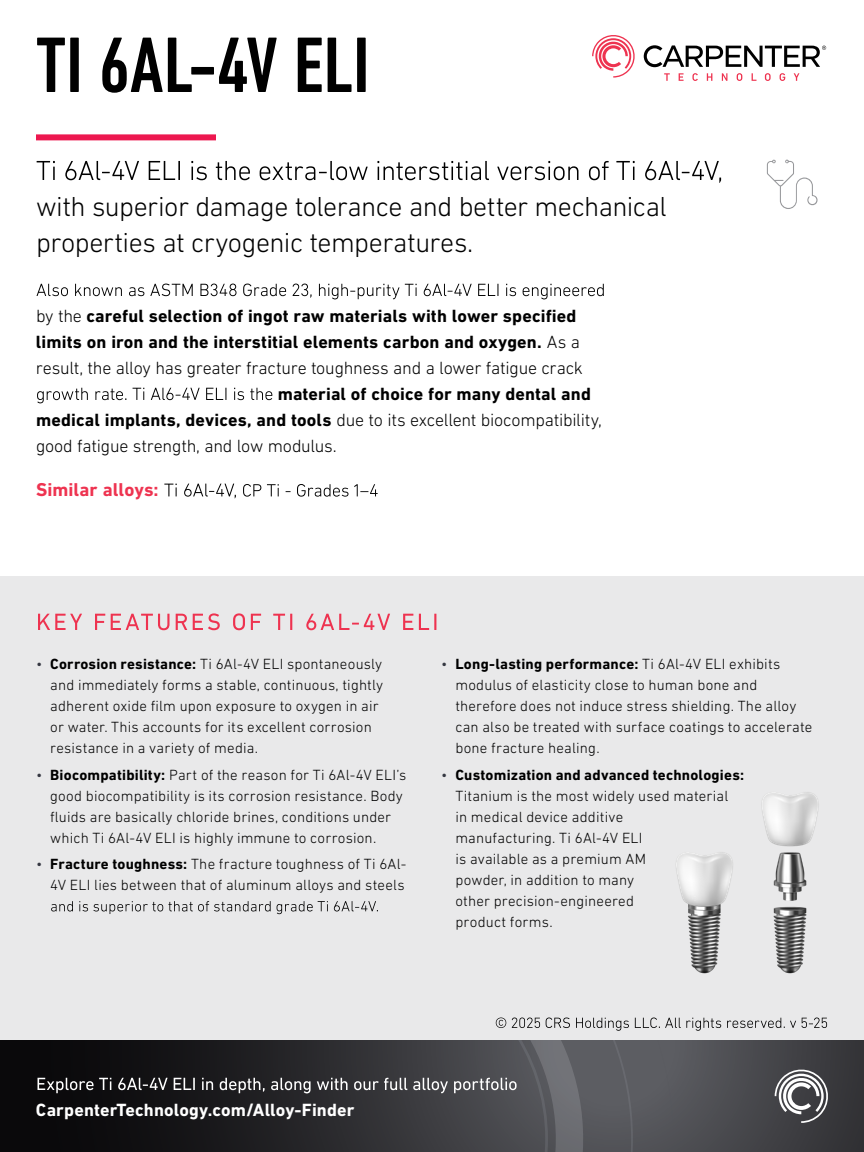
<style>
.page{position:relative;width:864px;height:1152px;background:#fff}
.page>*{position:absolute;margin:0;border:0;box-sizing:border-box;transform-origin:0 0}
.t1{font:500 condensed 80px "DIN Next LT Pro";letter-spacing:-.005em;color:#000}
.t2{font:300 28px/36px "DIN Next LT Pro";letter-spacing:-.02em;color:#000}
.t3{font:700 18.8px "DIN Next LT Pro";letter-spacing:.005em;color:#ee3350}
.t4{font:700 18px/26px "DIN Next LT Pro";letter-spacing:.01em;color:#000}
.t5{font:300 18px/26px "DIN Next LT Pro";letter-spacing:-.015em;color:#000}
.t6{font:700 18px "DIN Next LT Pro";letter-spacing:.005em;color:#fff}
.t7{font:300 15px/21px "DIN Next LT Pro";letter-spacing:.015em;color:#000}
.s1{font-weight:300}
.s2{font-weight:700}
.s3{color:#343741}
</style>
<div class="page">
<div style="left:0;top:576px;width:864px;height:576px;background:#e9e9ea"></div>
<svg style="left:0;top:1040px;width:864px;height:112px;background:#3a3a3e"></svg>
<svg style="left:775px;top:1070px;width:53px;height:53px;background:#7b7b7e"></svg>
<svg style="left:664px;top:73px;width:6px;height:8px"></svg>
<svg style="left:679px;top:73px;width:5px;height:8px"></svg>
<svg style="left:692px;top:73px;width:6px;height:8px"></svg>
<svg style="left:707px;top:73px;width:5px;height:8px"></svg>
<svg style="left:722px;top:73px;width:5px;height:8px"></svg>
<svg style="left:737px;top:73px;width:5px;height:8px"></svg>
<svg style="left:752px;top:73px;width:5px;height:8px"></svg>
<svg style="left:765px;top:73px;width:6px;height:8px"></svg>
<svg style="left:780px;top:73px;width:5px;height:8px"></svg>
<svg style="left:794px;top:73px;width:5px;height:8px"></svg>
<svg style="left:592px;top:35px;width:43px;height:43px"></svg>
<svg style="left:644px;top:45px;width:182px;height:22px"></svg>
<svg style="left:38px;top:613px;width:398px;height:17px"></svg>
<svg style="left:51px;top:901px;width:327px;height:13px"></svg>
<div style="left:36px;top:134px;width:180px;height:6px;background:#ed174f"></div>
<svg style="left:37px;top:161px;width:684px;height:22px"></svg>
<svg style="left:37px;top:284px;width:567px;height:15px"></svg>
<svg style="left:37px;top:388px;width:235px;height:15px"></svg>
<svg style="left:164px;top:484px;width:72px;height:14px"></svg>
<svg style="left:243px;top:484px;width:135px;height:13px"></svg>
<svg style="left:38px;top:1040px;width:635px;height:112px;background:#38383b"></svg>
<svg style="left:767px;top:159px;width:51px;height:50px"></svg>
<svg style="left:496px;top:1018px;width:331px;height:13px"></svg>
<img style="left:676px;top:792px;width:143px;height:182px">
<h1 class="t1" style="left:36px;top:20px;width:335px">TI 6AL-4V ELI</h1>
<h2 class="t2" style="left:36px;top:188px;width:632px">with superior damage tolerance and better mechanical properties at cryogenic temperatures.</h2>
<p class="t4" style="left:36px;top:303px;width:548px"><span class="s1">by the</span> careful selection of ingot raw materials with lower specified limits on iron and the interstitial elements carbon and oxygen. <span class="s1">As a result, the alloy has greater fracture toughness and a lower fatigue crack</span></p>
<p class="t5" style="left:36px;top:381px;width:567px;text-indent:242px"><span class="s2">material of choice for many dental and medical implants, devices, and tools</span> due to its excellent biocompatibility, good fatigue strength, and low modulus.</p>
<p class="t3" style="left:36px;top:479px;width:124px">Similar alloys:</p>
<p class="t7" style="left:50px;top:653px;width:334px;text-indent:-14px"><span class="s3">•</span> <span class="s2">Corrosion resistance:</span> Ti 6Al-4V ELI spontaneously and immediately forms a stable, continuous, tightly adherent oxide film upon exposure to oxygen in air or water. This accounts for its excellent corrosion resistance in a variety of media.</p>
<p class="t7" style="left:50px;top:764px;width:358px;text-indent:-14px"><span class="s3">•</span> <span class="s2">Biocompatibility:</span> Part of the reason for Ti 6Al-4V ELI’s good biocompatibility is its corrosion resistance. Body fluids are basically chloride brines, conditions under which Ti 6Al-4V ELI is highly immune to corrosion.</p>
<p class="t7" style="left:36px;top:854px;width:372px;text-align:right"><span class="s3">•</span> <span class="s2">Fracture toughness:</span> The fracture toughness of Ti 6Al-<br>4V ELI lies between that of aluminum alloys and steels</p>
<p class="t7" style="left:455px;top:653px;width:359px;text-indent:-14px"><span class="s3">•</span> <span class="s2">Long-lasting performance:</span> Ti 6Al-4V ELI exhibits modulus of elasticity close to human bone and therefore does not induce stress shielding. The alloy can also be treated with surface coatings to accelerate bone fracture healing.</p>
<p class="t7" style="left:455px;top:764px;width:290px;text-indent:-14px"><span class="s3">•</span> <span class="s2">Customization and advanced technologies:<br></span>Titanium is the most widely used material<br>in medical device additive<br>manufacturing. Ti 6Al-4V ELI<br>is available as a premium AM<br>powder, in addition to many<br>other precision-engineered<br>product forms.</p>
<p class="t6" style="left:36px;top:1099px;width:320px">CarpenterTechnology.com/Alloy-Finder</p>
</div>
